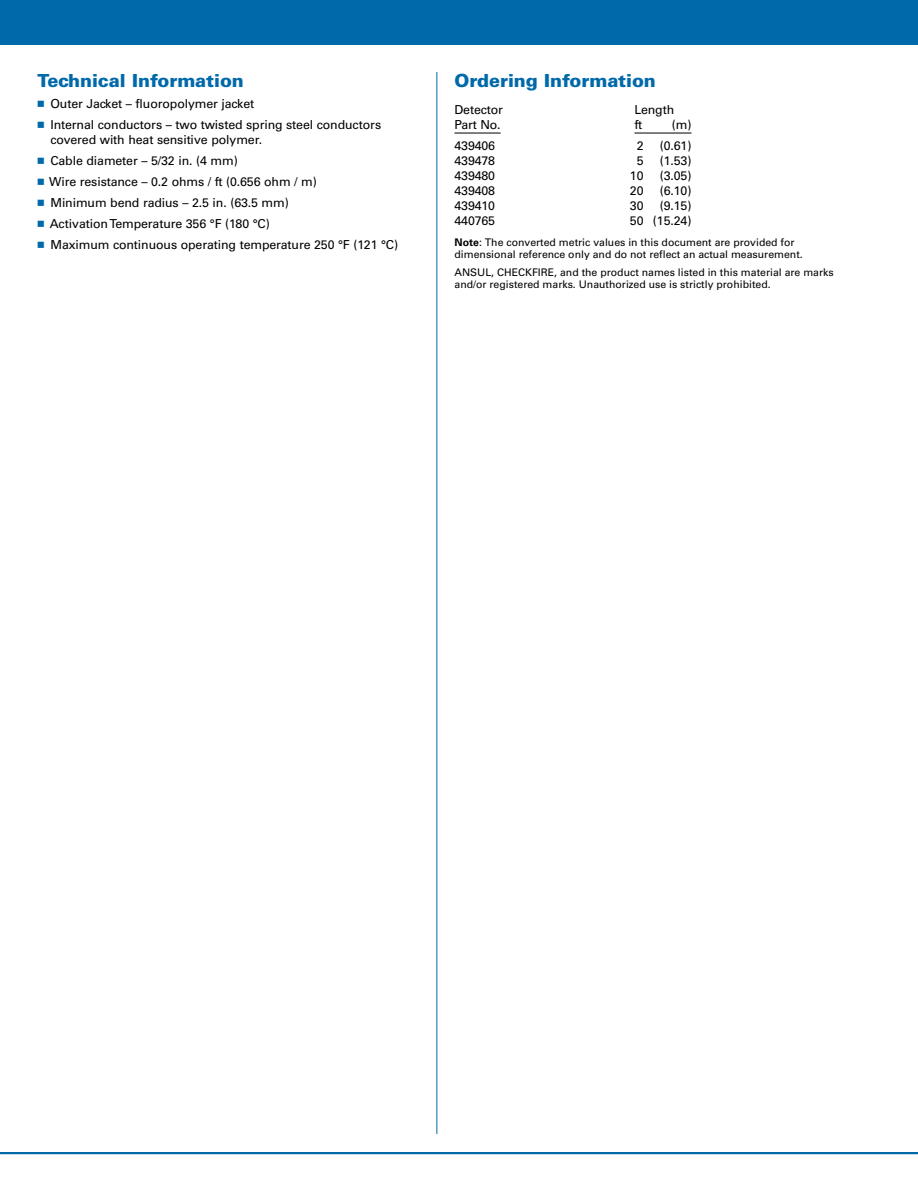
<style>
.page{position:relative;width:918px;height:1188px;background:#fff}
.page>*{position:absolute;margin:0;border:0;box-sizing:border-box;transform-origin:0 0}
.t1{font:900 18px "Univers LT Std";letter-spacing:-.005em;color:#0069aa}
.t2{font:12.3px/21px "Univers LT Std";letter-spacing:-.01em;color:#000}
.t3{font:10.5px/12px "Univers LT Std";color:#000}
.s1{font-family:"Universal Newswith Comm Pi";color:#0069aa}
.s2{font-weight:700}
</style>
<div class="page">
<div style="left:0;top:0;width:918px;height:45px;background:#0069aa"></div>
<hr style="left:0;top:1152px;width:918px;height:2px;background:#0069aa">
<hr style="left:436px;top:72px;width:1px;height:1062px;background:#0069aa">
<hr style="left:454px;top:133px;width:47px;height:1px;background:#000">
<hr style="left:634px;top:133px;width:58px;height:1px;background:#000">
<h1 class="t1" style="left:38px;top:69px;width:208px">Technical Information</h1>
<p class="t2" style="left:38px;top:93px;width:345px"><span class="s1">n</span> Outer Jacket – fluoropolymer jacket<br><span class="s1">n</span> Internal conductors – two twisted spring steel conductors</p>
<p class="t2" style="left:38px;top:129px;width:362px;text-indent:13px">covered with heat sensitive polymer.<br><span class="s1">n</span> Cable diameter – 5/32 in. (4 mm)<br><span class="s1">n</span> Wire resistance – 0.2 ohms / ft (0.656 ohm / m)<br><span class="s1">n</span> Minimum bend radius – 2.5 in. (63.5 mm)<br><span class="s1">n</span> Activation Temperature 356 °F (180 °C)<br><span class="s1">n</span> Maximum continuous operating temperature 250 °F (121 °C)</p>
<h1 class="t1" style="left:454px;top:69px;width:203px">Ordering Information</h1>
<p class="t2" style="left:454px;top:99px;width:50px">Detector</p>
<p class="t2" style="left:634px;top:99px;width:41px">Length</p>
<p class="t2" style="left:454px;top:114px;width:48px">Part No.</p>
<p class="t2" style="left:634px;top:114px;width:9px">ft</p>
<p class="t2" style="left:672px;top:114px;width:21px">(m)</p>
<p class="t2" style="left:454px;top:135px;width:42px">439406</p>
<p class="t2" style="left:637px;top:135px;width:8px">2</p>
<p class="t2" style="left:660px;top:135px;width:33px">(0.61)</p>
<p class="t2" style="left:454px;top:150px;width:42px">439478</p>
<p class="t2" style="left:637px;top:150px;width:8px">5</p>
<p class="t2" style="left:660px;top:150px;width:33px">(1.53)</p>
<p class="t2" style="left:454px;top:165px;width:42px">439480</p>
<p class="t2" style="left:630px;top:165px;width:15px">10</p>
<p class="t2" style="left:660px;top:165px;width:33px">(3.05)</p>
<p class="t2" style="left:454px;top:180px;width:42px">439408</p>
<p class="t2" style="left:630px;top:180px;width:15px">20</p>
<p class="t2" style="left:660px;top:180px;width:33px">(6.10)</p>
<p class="t2" style="left:454px;top:195px;width:42px">439410</p>
<p class="t2" style="left:630px;top:195px;width:15px">30</p>
<p class="t2" style="left:660px;top:195px;width:33px">(9.15)</p>
<p class="t2" style="left:454px;top:210px;width:42px">440765</p>
<p class="t2" style="left:630px;top:210px;width:63px">50 (15.24)</p>
<p class="t3" style="left:454px;top:236px;width:350px"><span class="s2">Note</span>: The converted metric values in this document are provided for dimensional reference only and do not reflect an actual measurement.</p>
<p class="t3" style="left:454px;top:266px;width:381px">ANSUL, CHECKFIRE, and the product names listed in this material are marks and/or registered marks. Unauthorized use is strictly prohibited.</p>
</div>
